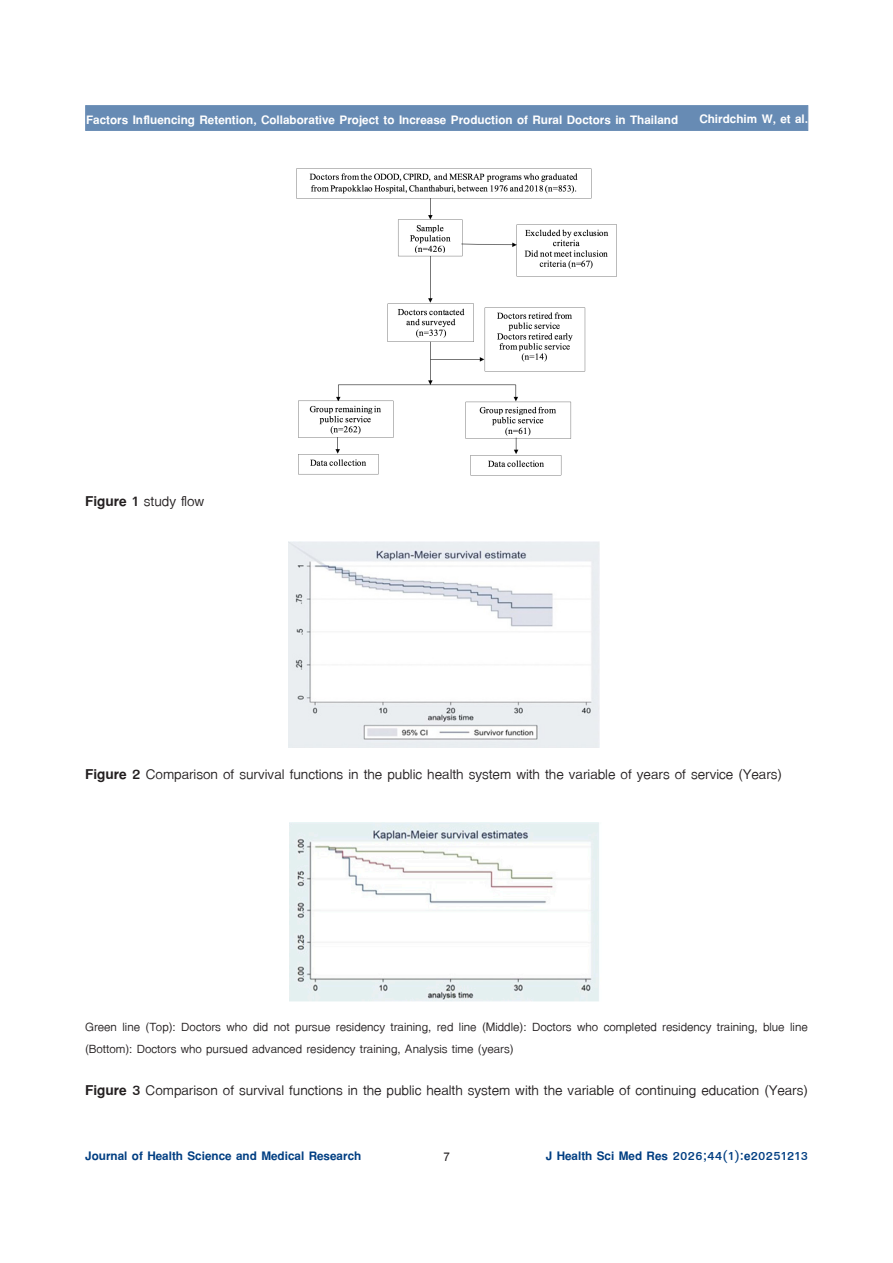
<style>
.page{position:relative;width:893px;height:1263px;background:#fff}
.page>*{position:absolute;margin:0;border:0;box-sizing:border-box;transform-origin:0 0}
._04__π_ÈÕ___ËÕß{font:21px "TF Lanna";color:#231f20}
._04__π_ÈÕ___ËÕß-2{font:18px/21.6px "TF Lanna";color:#231f20}
.t1{font:700 18px "TF Lanna";color:#fff}
.t2{font:700 18px "TF Lanna";color:#013e82}
.t3{font:700 18px "Cordia UPC";color:#231f20}
.s1{font-weight:700}
</style>
<div class="page">
<div style="left:85px;top:105px;width:723px;height:26px;background:#678bb4;border:1px solid #678bb4"></div>
<img style="left:296px;top:168px;width:321px;height:308px">
<img style="left:289px;top:822px;width:310px;height:180px">
<img style="left:288px;top:541px;width:312px;height:207px">
<p class="t1" style="left:86px;top:108px;width:724px">Factors Influencing Retention, Collaborative Project to Increase Production of Rural Doctors in Thailand Chirdchim W, et al.</p>
<p class="_04__π_ÈÕ___ËÕß" style="left:85px;top:489px;width:121px"><span class="s1">Figure 1</span> study flow</p>
<p class="_04__π_ÈÕ___ËÕß" style="left:85px;top:762px;width:698px"><span class="s1">Figure 2</span> Comparison of survival functions in the public health system with the variable of years of service (Years)</p>
<p class="_04__π_ÈÕ___ËÕß-2" style="left:85px;top:1016px;width:724px">Green line (Top): Doctors who did not pursue residency training, red line (Middle): Doctors who completed residency training, blue line (Bottom): Doctors who pursued advanced residency training, Analysis time (years)</p>
<p class="_04__π_ÈÕ___ËÕß" style="left:85px;top:1077px;width:724px"><span class="s1">Figure 3</span> Comparison of survival functions in the public health system with the variable of continuing education (Years)</p>
<p class="t2" style="left:85px;top:1145px;width:277px">Journal of Health Science and Medical Research</p>
<p class="t3" style="left:443px;top:1146px;width:8px">7</p>
<p class="t2" style="left:546px;top:1145px;width:264px">J Health Sci Med Res 2026;44(1):e20251213</p>
</div>
